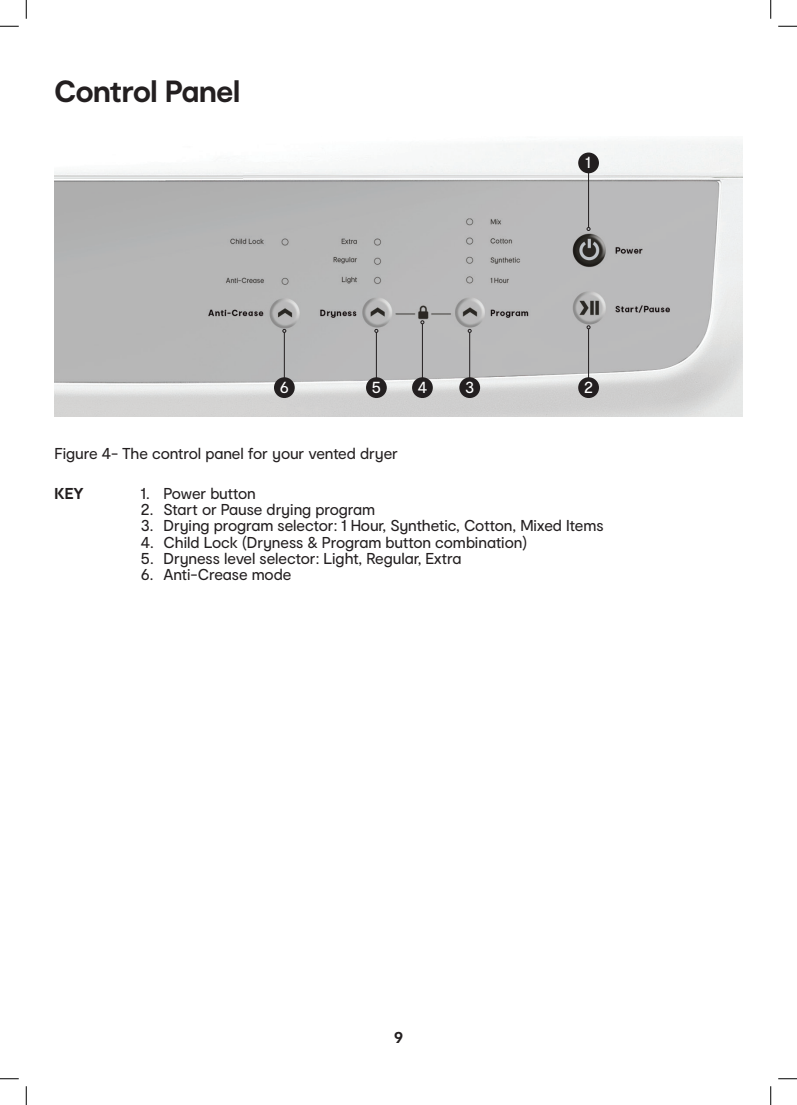
<style>
.page{position:relative;width:797px;height:1105px;background:#fff}
.page>*{position:absolute;margin:0;border:0;box-sizing:border-box;transform-origin:0 0}
.t1{font:700 29.12px "Anko Moderat";letter-spacing:-.015em;color:#231f20}
.t2{font:15.25px "Anko Moderat";color:#fff}
.t3{font:15px "Anko Moderat";letter-spacing:-.005em;color:#231f20}
.t4{font:700 15px "Anko Moderat";color:#231f20}
</style>
<div class="page">
<img style="left:55px;top:140px;width:687px;height:276px">
<div style="left:578px;top:153px;width:21px;height:20px;background:#231f20;border-radius:50%"></div>
<hr style="left:588px;top:171px;width:1px;height:56px;background:#231f20">
<svg style="left:586px;top:227px;width:4px;height:4px"></svg>
<div style="left:578px;top:377px;width:21px;height:21px;background:#231f20;border-radius:50%"></div>
<hr style="left:588px;top:329px;width:1px;height:52px;background:#231f20">
<svg style="left:586px;top:325px;width:4px;height:4px"></svg>
<div style="left:459px;top:377px;width:21px;height:21px;background:#231f20;border-radius:50%"></div>
<hr style="left:469px;top:332px;width:1px;height:47px;background:#231f20">
<div style="left:366px;top:377px;width:21px;height:21px;background:#231f20;border-radius:50%"></div>
<hr style="left:376px;top:332px;width:1px;height:47px;background:#231f20">
<svg style="left:374px;top:329px;width:4px;height:4px"></svg>
<div style="left:412px;top:377px;width:21px;height:21px;background:#231f20;border-radius:50%"></div>
<hr style="left:422px;top:324px;width:1px;height:55px;background:#231f20">
<svg style="left:420px;top:320px;width:4px;height:4px"></svg>
<div style="left:274px;top:377px;width:21px;height:21px;background:#231f20;border-radius:50%"></div>
<hr style="left:284px;top:332px;width:1px;height:47px;background:#231f20">
<svg style="left:282px;top:329px;width:4px;height:4px"></svg>
<svg style="left:0;top:25px;width:19px;height:2px"></svg>
<svg style="left:778px;top:25px;width:19px;height:2px"></svg>
<svg style="left:0;top:1078px;width:19px;height:1px"></svg>
<svg style="left:778px;top:1078px;width:19px;height:1px"></svg>
<svg style="left:25px;top:0;width:2px;height:19px"></svg>
<svg style="left:25px;top:1086px;width:2px;height:19px"></svg>
<svg style="left:770px;top:0;width:1px;height:19px"></svg>
<svg style="left:770px;top:1086px;width:1px;height:19px"></svg>
<h1 class="t1" style="left:55px;top:72px;width:187px">Control Panel</h1>
<p class="t2" style="left:585px;top:152px;width:7px">1</p>
<p class="t2" style="left:280px;top:377px;width:11px">6</p>
<p class="t2" style="left:372px;top:377px;width:11px">5</p>
<p class="t2" style="left:418px;top:377px;width:11px">4</p>
<p class="t2" style="left:465px;top:377px;width:11px">3</p>
<p class="t2" style="left:584px;top:377px;width:10px">2</p>
<p class="t3" style="left:55px;top:444px;width:345px">Figure 4- The control panel for your vented dryer</p>
<p class="t4" style="left:55px;top:483px;width:31px">KEY</p>
<p class="t3" style="left:141px;top:483px;width:116px">1. Power button</p>
<p class="t3" style="left:141px;top:500px;width:236px">2. Start or Pause drying program</p>
<p class="t3" style="left:141px;top:516px;width:464px">3. Drying program selector: 1 Hour, Synthetic, Cotton, Mixed Items</p>
<p class="t3" style="left:141px;top:532px;width:387px">4. Child Lock (Dryness &amp; Program button combination)</p>
<p class="t3" style="left:141px;top:548px;width:322px">5. Dryness level selector: Light, Regular, Extra</p>
<p class="t3" style="left:141px;top:565px;width:152px">6. Anti-Crease mode</p>
<p class="t4" style="left:394px;top:1028px;width:10px">9</p>
</div>
